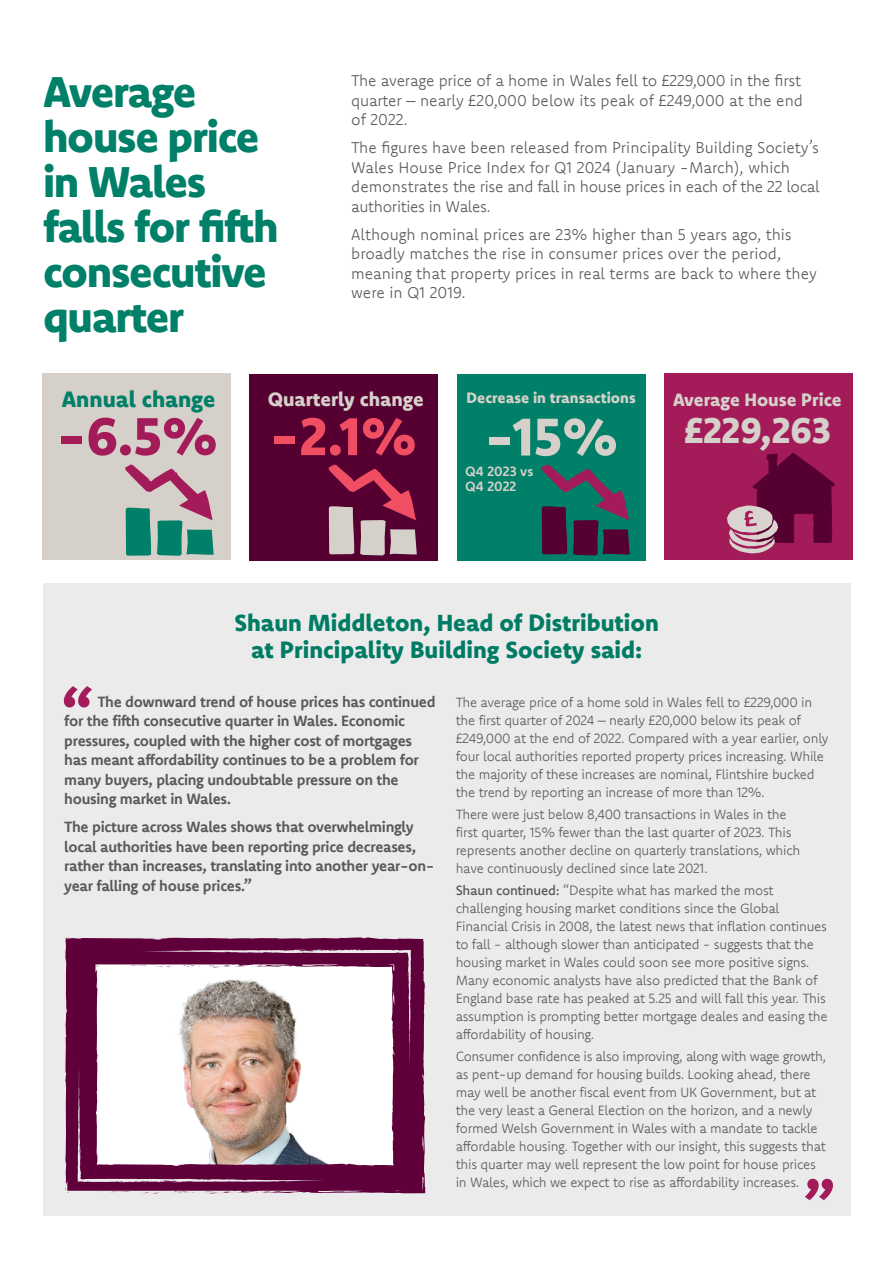
<style>
.page{position:relative;width:893px;height:1263px;background:#fff}
.page>*{position:absolute;margin:0;border:0;box-sizing:border-box;transform-origin:0 0}
.t1{font:800 53.1px "Komet";color:#a31b59}
.t2{font:800 53.1px "Komet";color:#f04e63}
.t3{font:800 53.1px "Komet";color:#d5d0ca}
.t4{font:800 43.5px/45px "Komet";letter-spacing:-.03em;color:#008068}
.t5{font:800 36px "Komet";color:#d5d0ca}
.t6{font:800 23.55px/27.8px "Komet";color:#007c65;text-align:center}
.t7{font:800 22.5px "Komet";color:#008068}
.t8{font:800 19.5px "Komet";color:#d5d0ca}
.t9{font:800 18px "Komet";color:#d5d0ca}
.t10{font:300 15.75px/19.5px "Komet";color:#58595b}
.t11{font:700 15px/19.5px "Komet";letter-spacing:-.02em;color:#58595b}
.t12{font:800 15px "Komet";color:#d5d0ca}
.t13{font:300 13.5px/18px "Komet";letter-spacing:-.02em;color:#58595b}
.t14{font:700 13.5px/15px "Komet";color:#d5d0ca}
.s1{font-weight:500}
</style>
<div class="page">
<div style="left:43px;top:584px;width:807px;height:632px;background:#ebebec"></div>
<div style="left:457px;top:374px;width:188px;height:187px;background:#008068"></div>
<div style="left:249px;top:374px;width:189px;height:187px;background:#560032"></div>
<div style="left:664px;top:373px;width:188px;height:187px;background:#a31b59"></div>
<svg style="left:727px;top:453px;width:107px;height:100px"></svg>
<svg style="left:329px;top:464px;width:88px;height:91px"></svg>
<svg style="left:542px;top:464px;width:88px;height:91px"></svg>
<div style="left:43px;top:373px;width:188px;height:187px;background:#d5d0ca"></div>
<svg style="left:125px;top:464px;width:89px;height:92px"></svg>
<svg style="left:65px;top:937px;width:360px;height:256px;background:#bb95a5"></svg>
<h2 class="t4" style="left:43px;top:68px;width:237px">Average house price in Wales falls for fifth consecutive quarter</h2>
<p class="t10" style="left:351px;top:71px;width:453px;text-align:justify">The average price of a home in Wales fell to £229,000 in the first quarter – nearly £20,000 below its peak of £249,000 at the end of 2022.</p>
<p class="t10" style="left:351px;top:138px;width:470px">The figures have been released from Principality Building Society’s Wales House Price Index for Q1 2024 (January -March), which demonstrates the rise and fall in house prices in each of the 22 local authorities in Wales.</p>
<p class="t10" style="left:351px;top:224px;width:467px">Although nominal prices are 23% higher than 5 years ago, this broadly matches the rise in consumer prices over the period, meaning that property prices in real terms are back to where they were in Q1 2019.</p>
<h3 class="t7" style="left:62px;top:385px;width:155px">Annual change</h3>
<h3 class="t9" style="left:673px;top:388px;width:170px">Average House Price</h3>
<h1 class="t1" style="left:56px;top:402px;width:163px">-6.5%</h1>
<h3 class="t8" style="left:268px;top:387px;width:158px">Quarterly change</h3>
<h1 class="t2" style="left:269px;top:402px;width:149px">-2.1%</h1>
<h3 class="t5" style="left:684px;top:407px;width:149px">£229,263</h3>
<p class="t12" style="left:467px;top:388px;width:171px">Decrease in transactions</p>
<h1 class="t3" style="left:485px;top:402px;width:135px">-15%</h1>
<p class="t14" style="left:465px;top:464px;width:70px">Q4 2023 vs<br>Q4 2022</p>
<h3 class="t6" style="left:234px;top:608px;width:426px">Shaun Middleton, Head of Distribution at Principality Building Society said:</h3>
<h1 class="t1" style="left:61px;top:678px;width:32px">“</h1>
<p class="t11" style="left:64px;top:691px;width:373px;text-indent:33px">The downward trend of house prices has continued for the fifth consecutive quarter in Wales. Economic pressures, coupled with the higher cost of mortgages has meant affordability continues to be a problem for many buyers, placing undoubtable pressure on the housing market in Wales.</p>
<p class="t11" style="left:64px;top:817px;width:372px">The picture across Wales shows that overwhelmingly local authorities have been reporting price decreases, rather than increases, translating into another year-on&shy;year falling of house prices.”</p>
<p class="t13" style="left:456px;top:693px;width:374px">The average price of a home sold in Wales fell to £229,000 in the first quarter of 2024 – nearly £20,000 below its peak of £249,000 at the end of 2022. Compared with a year earlier, only four local authorities reported property prices increasing. While the majority of these increases are nominal, Flintshire bucked the trend by reporting an increase of more than 12%.</p>
<p class="t13" style="left:456px;top:805px;width:346px">There were just below 8,400 transactions in Wales in the first quarter, 15% fewer than the last quarter of 2023. This represents another decline on quarterly translations, which have continuously declined since late 2021.</p>
<p class="t13" style="left:456px;top:881px;width:373px"><span class="s1">Shaun continued:</span> “Despite what has marked the most challenging housing market conditions since the Global Financial Crisis in 2008, the latest news that inflation continues to fall - although slower than anticipated - suggests that the housing market in Wales could soon see more positive signs.<br>Many economic analysts have also predicted that the Bank of England base rate has peaked at 5.25 and will fall this year. This assumption is prompting better mortgage deales and easing the affordability of housing.</p>
<p class="t13" style="left:456px;top:1047px;width:372px">Consumer confidence is also improving, along with wage growth, as pent-up demand for housing builds. Looking ahead, there may well be another fiscal event from UK Government, but at the very least a General Election on the horizon, and a newly formed Welsh Government in Wales with a mandate to tackle affordable housing. Together with our insight, this suggests that this quarter may well represent the low point for house prices in Wales, which we expect to rise as affordability increases.</p>
<h1 class="t1" style="left:835px;top:1208px;width:32px;rotate:-180deg">“</h1>
</div>
